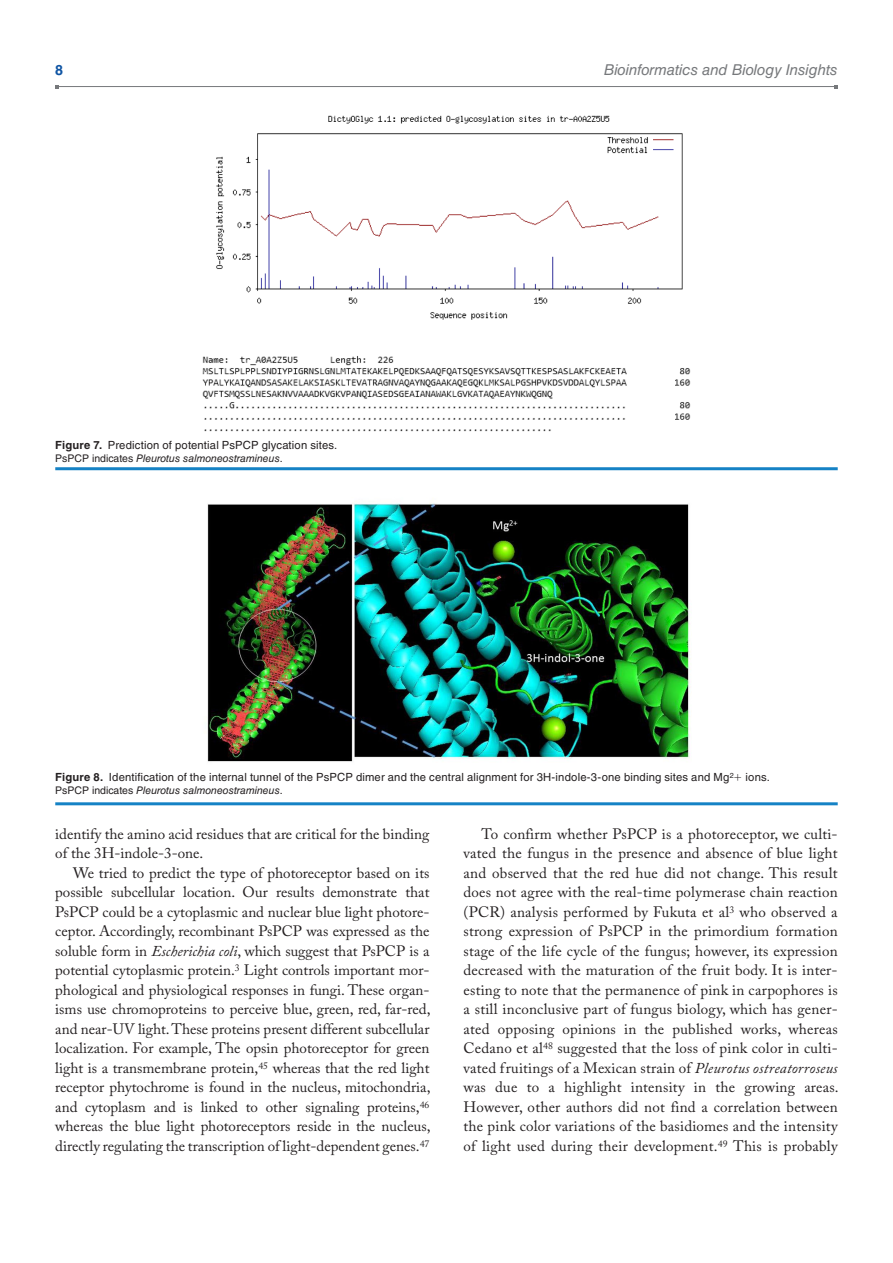
<style>
.page{position:relative;width:893px;height:1263px;background:#fff}
.page>*{position:absolute;margin:0;border:0;box-sizing:border-box;transform-origin:0 0}
.t1{font:15px/19.5px "Adobe Caslon Pro";color:#231f20;text-align:justify}
.t2{font:italic 15px "Helvetica LT Std";letter-spacing:-.005em;color:#76787b}
.t3{font:700 14.25px "Helvetica LT Std";color:#1055a4}
.t4{font:11.25px "Helvetica LT Std";letter-spacing:.015em;color:#231f20}
.t5{font:italic 10.5px "Helvetica LT Std";color:#231f20}
.s1{font-weight:700}
.s2{font-style:normal}
.s3{font-style:italic}
</style>
<div class="page">
<hr style="left:57px;top:86px;width:779px;height:1px;background:#76787b">
<hr style="left:55px;top:467px;width:783px;height:3px;background:#1582c5">
<img style="left:202px;top:115px;width:489px;height:317px">
<hr style="left:55px;top:802px;width:783px;height:3px;background:#1582c5">
<img style="left:207px;top:503px;width:483px;height:259px">
<p class="t3" style="left:55px;top:61px;width:9px">8</p>
<p class="t2" style="left:604px;top:61px;width:235px">Bioinformatics and Biology Insights</p>
<p class="t4" style="left:55px;top:439px;width:284px"><span class="s1">Figure 7.</span> Prediction of potential PsPCP glycation sites.</p>
<p class="t5" style="left:55px;top:452px;width:229px"><span class="s2">PsPCP indicates</span> Pleurotus salmoneostramineus<span class="s2">.</span></p>
<p class="t4" style="left:55px;top:770px;width:716px"><span class="s1">Figure 8.</span> Identification of the internal tunnel of the PsPCP dimer and the central alignment for 3H-indole-3-one binding sites and Mg<sup>2</sup> ions.</p>
<p class="t5" style="left:55px;top:784px;width:229px"><span class="s2">PsPCP indicates</span> Pleurotus salmoneostramineus<span class="s2">.</span></p>
<p class="t1" style="left:55px;top:824px;width:376px">identify the amino acid residues that are critical for the binding of the 3H-indole-3-one.</p>
<p class="t1" style="left:55px;top:863px;width:377px;text-indent:18px">We tried to predict the type of photoreceptor based on its possible subcellular location. Our results demonstrate that PsPCP could be a cytoplasmic and nuclear blue light photore&shy;ceptor. Accordingly, recombinant PsPCP was expressed as the soluble form in <span class="s3">Escherichia coli</span>, which suggest that PsPCP is a potential cytoplasmic protein.<sup>3</sup> Light controls important mor&shy;phological and physiological responses in fungi. These organ&shy;isms use chromoproteins to perceive blue, green, red, far-red, and near-UV light. These proteins present different subcellular localization. For example, The opsin photoreceptor for green light is a transmembrane protein,<sup>45</sup> whereas that the red light receptor phytochrome is found in the nucleus, mitochondria, and cytoplasm and is linked to other signaling proteins,<sup>46 </sup>whereas the blue light photoreceptors reside in the nucleus, directly regulating the transcription of light-dependent genes.<sup>47</sup></p>
<p class="t1" style="left:463px;top:824px;width:377px;text-indent:18px">To confirm whether PsPCP is a photoreceptor, we culti&shy;vated the fungus in the presence and absence of blue light and observed that the red hue did not change. This result does not agree with the real-time polymerase chain reaction (PCR) analysis performed by Fukuta et al<sup>3</sup> who observed a strong expression of PsPCP in the primordium formation stage of the life cycle of the fungus; however, its expression decreased with the maturation of the fruit body. It is inter&shy;esting to note that the permanence of pink in carpophores is a still inconclusive part of fungus biology, which has gener&shy;ated opposing opinions in the published works, whereas Cedano et al<sup>48</sup> suggested that the loss of pink color in culti&shy;vated fruitings of a Mexican strain of <span class="s3">Pleurotus ostreatorroseus </span>was due to a highlight intensity in the growing areas.<br>However, other authors did not find a correlation between the pink color variations of the basidiomes and the intensity of light used during their development.<sup>49</sup> This is probably</p>
</div>
